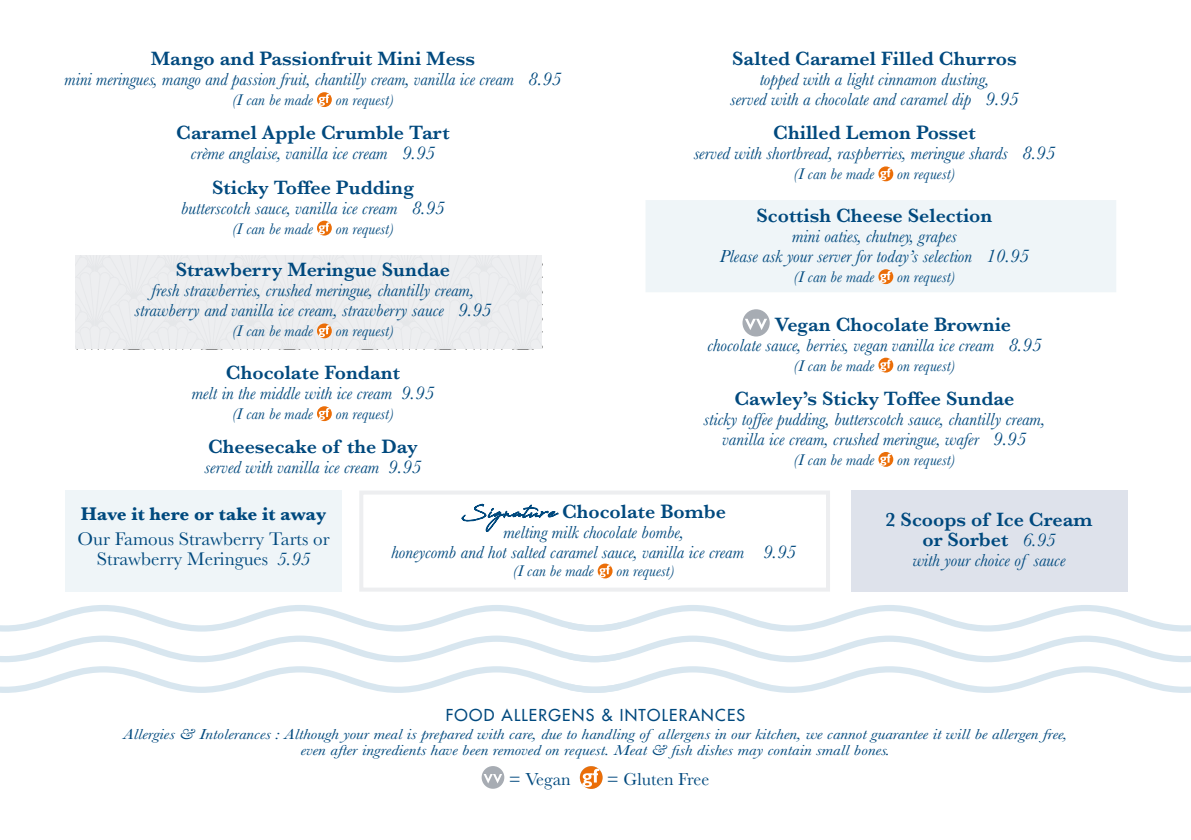
<style>
.page{position:relative;width:1191px;height:840px;background:#fff}
.page>*{position:absolute;margin:0;border:0;box-sizing:border-box;transform-origin:0 0}
.t1{font:600 20px/20px "Baskerville";color:#00497e;text-align:center}
.t2{font:19px/20px "Baskerville";color:#00497e;text-align:center}
.t3{font:700 19px "Baskerville";color:#00497e}
.t4{font:italic 18px/20px "Baskerville";color:#00497e;text-align:center}
.t5{font:18px "Baskerville";color:#00497e}
.t6{font:italic 16px "Baskerville";color:#00497e}
.t7{font:16px "Futura";letter-spacing:.08em;color:#00497e}
.t8{font:italic 15px/16px "Baskerville";color:#00497e;text-align:center;scale:1.2 1}
.s1{font-size:19px}
.s2{font-family:"Antro Vectra";font-weight:400;font-size:19px}
.s3{font-style:italic}
.s4{font-weight:400;font-style:italic;font-size:19px}
</style>
<div class="page">
<div style="left:76px;top:255px;width:19px;height:94px;background:#edeef0"></div>
<div style="left:95px;top:255px;width:447px;height:94px;background:#edeef0"></div>
<svg style="left:0;top:605px;width:1191px;height:87px"></svg>
<div style="left:645px;top:200px;width:471px;height:92px;background:#eff5f8"></div>
<svg style="left:317px;top:92px;width:15px;height:15px"></svg>
<svg style="left:318px;top:94px;width:12px;height:12px"></svg>
<svg style="left:317px;top:220px;width:15px;height:15px"></svg>
<svg style="left:318px;top:222px;width:12px;height:12px"></svg>
<svg style="left:317px;top:323px;width:15px;height:15px"></svg>
<svg style="left:318px;top:325px;width:12px;height:12px"></svg>
<svg style="left:317px;top:406px;width:15px;height:15px"></svg>
<svg style="left:318px;top:407px;width:12px;height:12px"></svg>
<svg style="left:878px;top:166px;width:15px;height:15px"></svg>
<svg style="left:880px;top:168px;width:11px;height:12px"></svg>
<svg style="left:878px;top:269px;width:15px;height:15px"></svg>
<svg style="left:880px;top:271px;width:11px;height:12px"></svg>
<div style="left:742px;top:309px;width:27px;height:27px;background:#a7acb3;border-radius:50%"></div>
<svg style="left:745px;top:318px;width:22px;height:12px"></svg>
<svg style="left:878px;top:357px;width:15px;height:15px"></svg>
<svg style="left:880px;top:359px;width:11px;height:12px"></svg>
<svg style="left:878px;top:451px;width:15px;height:15px"></svg>
<svg style="left:880px;top:453px;width:11px;height:12px"></svg>
<div style="left:359px;top:490px;width:471px;height:101px;border:4px solid #edeef0"></div>
<svg style="left:597px;top:563px;width:15px;height:15px"></svg>
<svg style="left:599px;top:565px;width:11px;height:12px"></svg>
<div style="left:65px;top:490px;width:277px;height:101px;background:#eff5f8"></div>
<div style="left:850px;top:490px;width:277px;height:101px;background:#dee2eb"></div>
<svg style="left:481px;top:765px;width:23px;height:23px"></svg>
<svg style="left:483px;top:773px;width:19px;height:10px"></svg>
<svg style="left:580px;top:765px;width:22px;height:23px"></svg>
<svg style="left:582px;top:768px;width:17px;height:18px"></svg>
<p class="t1" style="left:151px;top:48px;width:325px">Mango and Passionfruit Mini Mess</p>
<p class="t4" style="left:65px;top:69px;width:498px">mini meringues, mango and passion fruit, chantilly cream, vanilla ice cream <span class="s1">8.95</span></p>
<p class="t6" style="left:232px;top:89px;width:82px">(I can be made</p>
<p class="t6" style="left:336px;top:89px;width:60px">on request)</p>
<p class="t1" style="left:176px;top:122px;width:275px">Caramel Apple Crumble Tart</p>
<p class="t4" style="left:191px;top:143px;width:246px">crème anglaise, vanilla ice cream <span class="s1">9.95</span></p>
<p class="t1" style="left:212px;top:177px;width:203px">Sticky Toffee Pudding</p>
<p class="t4" style="left:181px;top:197px;width:265px">butterscotch sauce, vanilla ice cream <span class="s1">8.95</span></p>
<p class="t6" style="left:232px;top:217px;width:82px">(I can be made</p>
<p class="t6" style="left:336px;top:217px;width:60px">on request)</p>
<p class="t1" style="left:176px;top:259px;width:276px">Strawberry Meringue Sundae</p>
<p class="t4" style="left:135px;top:280px;width:358px">fresh strawberries, crushed meringue, chantilly cream, strawberry and vanilla ice cream, strawberry sauce <span class="s1">9.95</span></p>
<p class="t6" style="left:232px;top:320px;width:82px">(I can be made</p>
<p class="t6" style="left:336px;top:320px;width:60px">on request)</p>
<p class="t1" style="left:226px;top:362px;width:176px">Chocolate Fondant</p>
<p class="t4" style="left:192px;top:383px;width:244px">melt in the middle with ice cream <span class="s1">9.95</span></p>
<p class="t6" style="left:232px;top:403px;width:82px">(I can be made</p>
<p class="t6" style="left:336px;top:403px;width:60px">on request)</p>
<p class="t1" style="left:208px;top:436px;width:211px">Cheesecake of the Day</p>
<p class="t4" style="left:205px;top:457px;width:218px">served with vanilla ice cream <span class="s1">9.95</span></p>
<p class="t1" style="left:732px;top:48px;width:286px">Salted Caramel Filled Churros</p>
<p class="t4" style="left:730px;top:69px;width:290px">topped with a light cinnamon dusting,<br>served with a chocolate and caramel dip <span class="s1">9.95</span></p>
<p class="t1" style="left:773px;top:122px;width:204px">Chilled Lemon Posset</p>
<p class="t4" style="left:693px;top:143px;width:363px">served with shortbread, raspberries, meringue shards <span class="s1">8.95</span></p>
<p class="t6" style="left:793px;top:163px;width:82px">(I can be made</p>
<p class="t6" style="left:897px;top:163px;width:60px">on request)</p>
<p class="t1" style="left:756px;top:205px;width:237px">Scottish Cheese Selection</p>
<p class="t4" style="left:720px;top:226px;width:311px">mini oaties, chutney, grapes<br>Please ask your server for today’s selection <span class="s1">10.95</span></p>
<p class="t6" style="left:793px;top:266px;width:82px">(I can be made</p>
<p class="t6" style="left:897px;top:266px;width:60px">on request)</p>
<p class="t1" style="left:774px;top:313px;width:238px">Vegan Chocolate Brownie</p>
<p class="t4" style="left:707px;top:334px;width:335px">chocolate sauce, berries, vegan vanilla ice cream <span class="s1">8.95</span></p>
<p class="t6" style="left:793px;top:354px;width:82px">(I can be made</p>
<p class="t6" style="left:897px;top:354px;width:60px">on request)</p>
<p class="t1" style="left:734px;top:388px;width:281px">Cawley’s Sticky Toffee Sundae</p>
<p class="t4" style="left:703px;top:409px;width:343px">sticky toffee pudding, butterscotch sauce, chantilly cream, vanilla ice cream, crushed meringue, wafer <span class="s1">9.95</span></p>
<p class="t6" style="left:793px;top:449px;width:82px">(I can be made</p>
<p class="t6" style="left:897px;top:449px;width:60px">on request)</p>
<p class="t1" style="left:461px;top:501px;width:266px"><span class="s2">Signature</span> Chocolate Bombe</p>
<p class="t3" style="left:81px;top:500px;width:247px">Have it here or take it away</p>
<p class="t2" style="left:77px;top:529px;width:254px">Our Famous Strawberry Tarts or<br>Strawberry Meringues <span class="s3">5.95</span></p>
<p class="t1" style="left:885px;top:509px;width:208px">2 Scoops of Ice Cream or Sorbet <span class="s4">6.95</span></p>
<p class="t4" style="left:912px;top:550px;width:154px">with your choice of sauce</p>
<p class="t4" style="left:391px;top:522px;width:406px">melting milk chocolate bombe,<br>honeycomb and hot salted caramel sauce, vanilla ice cream <span class="s1">9.95</span></p>
<p class="t6" style="left:513px;top:560px;width:82px">(I can be made</p>
<p class="t6" style="left:616px;top:560px;width:60px">on request)</p>
<p class="t7" style="left:446px;top:704px;width:301px">FOOD ALLERGENS &amp; INTOLERANCES</p>
<p class="t8" style="left:123px;top:725px;width:788px">Allergies &amp; Intolerances : Although your meal is prepared with care, due to handling ofallergens in our kitchen, we cannot guarantee it will be allergen free, even after ingredients have been removed on request. Meat &amp; fish dishes may contain small bones.</p>
<p class="t5" style="left:509px;top:767px;width:63px">= Vegan</p>
<p class="t5" style="left:607px;top:767px;width:104px">= Gluten Free</p>
</div>
